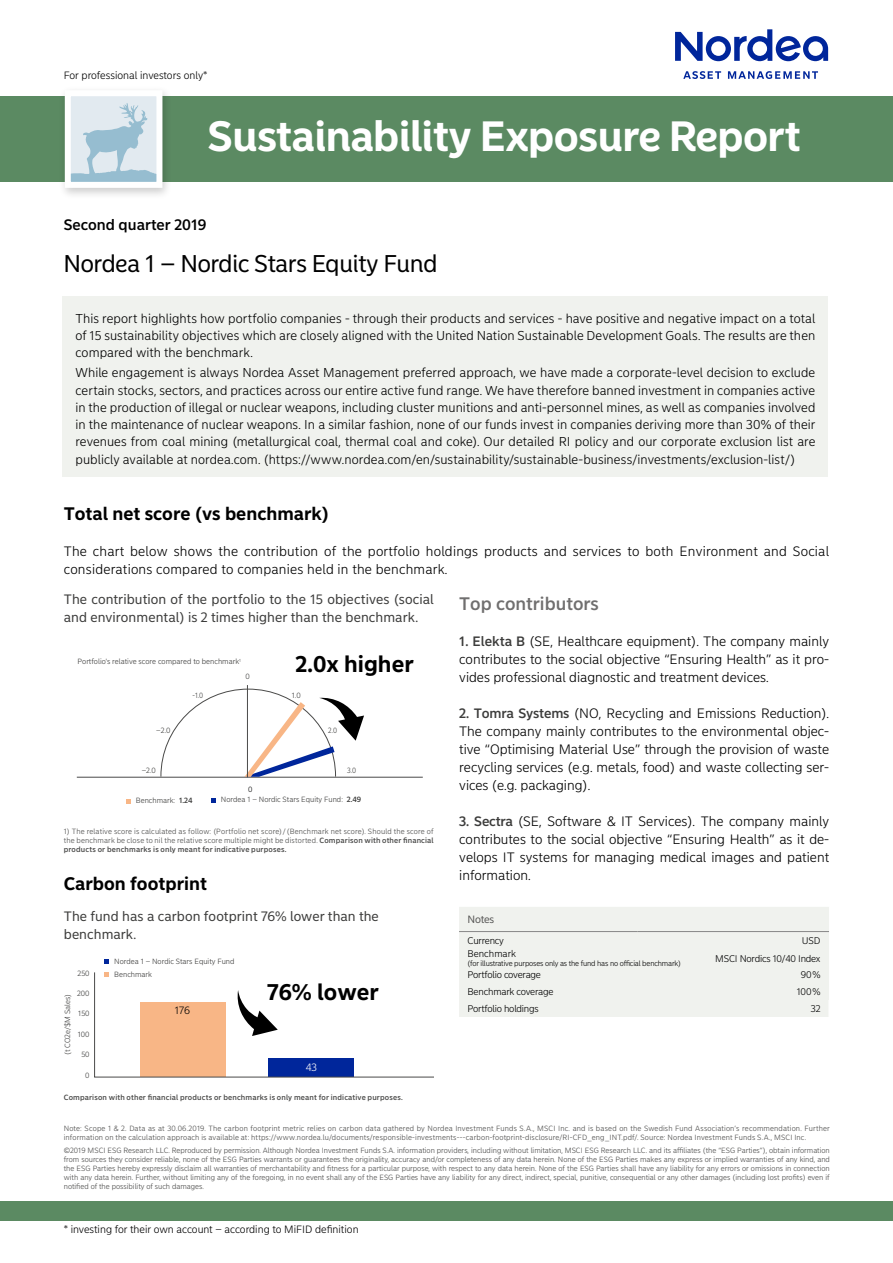
<style>
.page{position:relative;width:893px;height:1263px;background:#fff}
.page>*{position:absolute;margin:0;border:0;box-sizing:border-box;transform-origin:0 0}
.t1{font:700 42px "Nordea Sans Large";color:#fff}
.t2{font:24px "Nordea Sans Large";color:#000}
.t3{font:700 22.5px "Nordea Sans Small";color:#000}
.t4{font:700 18px "Nordea Sans Small";color:#000}
.t5{font:500 18px "Nordea Sans Small";color:#706f6f}
.t6{font:500 15px "Nordea Sans Small";color:#000}
.t7{font:300 13.5px/18px "Nordea Sans Small";letter-spacing:.015em;color:#000;text-align:justify}
.t8{font:13.5px/18px "Nordea Sans Small";letter-spacing:.005em;color:#3c3c3b}
.t9{font:300 12.75px/17.2px "Nordea Sans Small";letter-spacing:.005em;color:#000;text-align:justify}
.t10{font:300 10.5px "Nordea Sans Small";color:#000}
.t11{font:10.5px "Nordea Sans Small";letter-spacing:-.025em;color:#575756}
.t12{font:300 10.5px "Nordea Sans Small";color:#fff}
.t13{font:300 9.6px "Nordea Sans Small";letter-spacing:-.02em;color:#000}
.t14{font:300 9.6px "Nordea Sans Small";color:#000}
.t15{font:300 7.5px/9px "Nordea Sans Small";letter-spacing:.015em;color:#4a4a49;text-align:justify}
.t16{font:300 7.5px/12.6px "Nordea Sans Small";color:#3c3c3b}
.t17{font:500 7.5px "Nordea Sans Small";letter-spacing:.02em;color:#4a4a49}
.t18{font:300 7.5px "Nordea Sans Small";letter-spacing:-.02em;color:#000}
.t19{font:300 7.5px "Nordea Sans Small";color:#3c3c3b;scale:.92 1}
.s1{font-weight:500;color:#3c3c3b}
.s2{font-weight:500}
</style>
<div class="page">
<div style="left:0;top:97px;width:893px;height:85px;background:#5b8a62"></div>
<div style="left:0;top:1201px;width:893px;height:19px;background:#5b8a62"></div>
<svg style="left:675px;top:29px;width:153px;height:32px"></svg>
<svg style="left:683px;top:71px;width:38px;height:8px"></svg>
<svg style="left:728px;top:71px;width:90px;height:8px"></svg>
<div style="left:59px;top:86px;width:114px;height:113px;background:#000;opacity:.2"></div>
<div style="left:68px;top:93px;width:91px;height:92px;background:#e2eaf0"></div>
<svg style="left:72px;top:103px;width:83px;height:78px"></svg>
<div style="left:65px;top:90px;width:97px;height:98px;border:6px solid #fff"></div>
<div style="left:63px;top:296px;width:765px;height:180px;background:#f0f2ee"></div>
<div style="left:459px;top:907px;width:370px;height:110px;background:#f0f2ee"></div>
<hr style="left:459px;top:931px;width:179px;height:1px;background:#878787">
<hr style="left:638px;top:931px;width:191px;height:1px;background:#878787">
<svg style="left:105px;top:959px;width:4px;height:5px"></svg>
<svg style="left:94px;top:972px;width:340px;height:106px"></svg>
<svg style="left:126px;top:799px;width:5px;height:4px"></svg>
<svg style="left:211px;top:798px;width:5px;height:4px"></svg>
<hr style="left:247px;top:685px;width:1px;height:92px;background:#4a4a49">
<svg style="left:76px;top:688px;width:347px;height:90px"></svg>
<h3 class="t10" style="left:64px;top:69px;width:145px">For professional investors only*</h3>
<h1 class="t1" style="left:208px;top:111px;width:594px">Sustainability Exposure Report</h1>
<h3 class="t6" style="left:64px;top:216px;width:144px">Second quarter 2019</h3>
<h2 class="t2" style="left:64px;top:249px;width:375px">Nordea 1 – Nordic Stars Equity Fund</h2>
<p class="t9" style="left:75px;top:310px;width:741px">This report highlights how portfolio companies - through their products and services - have positive and negative impact on a total of 15 sustainability objectives which are closely aligned with the United Nation Sustainable Development Goals. The results are then compared with the benchmark.</p>
<p class="t9" style="left:75px;top:364px;width:741px">While engagement is always Nordea Asset Management preferred approach, we have made a corporate-level decision to exclude certain stocks, sectors, and practices across our entire active fund range. We have therefore banned investment in companies active in the production of illegal or nuclear weapons, including cluster munitions and anti-personnel mines, as well as companies involved in the maintenance of nuclear weapons. In a similar fashion, none of our funds invest in companies deriving more than 30% of their revenues from coal mining (metallurgical coal, thermal coal and coke). Our detailed RI policy and our corporate exclusion list are publicly available at nordea.com. (https://www.nordea.com/en/sustainability/sustainable-business/investments/exclusion-list/)</p>
<h3 class="t4" style="left:64px;top:502px;width:267px">Total net score (vs benchmark)</h3>
<h3 class="t7" style="left:64px;top:542px;width:767px">The chart below shows the contribution of the portfolio holdings products and services to both Environment and Social considerations compared to companies held in the benchmark.</h3>
<h3 class="t5" style="left:459px;top:592px;width:141px">Top contributors</h3>
<h3 class="t7" style="left:459px;top:632px;width:371px"><span class="s1">1. Elekta B</span> (SE, Healthcare equipment). The company mainly contributes to the social objective “Ensuring Health” as it pro&shy;vides professional diagnostic and treatment devices.</h3>
<p class="t7" style="left:459px;top:704px;width:371px"><span class="s1">2. Tomra Systems</span> (NO, Recycling and Emissions Reduction).<br>The company mainly contributes to the environmental objec&shy;tive “Optimising Material Use” through the provision of waste recycling services (e.g. metals, food) and waste collecting ser&shy;vices (e.g. packaging).</p>
<h3 class="t7" style="left:459px;top:812px;width:371px"><span class="s1">3. Sectra</span> (SE, Software &amp; IT Services). The company mainly contributes to the social objective “Ensuring Health” as it de&shy;velops IT systems for managing medical images and patient information.</h3>
<h3 class="t11" style="left:468px;top:913px;width:28px">Notes</h3>
<p class="t13" style="left:468px;top:935px;width:38px">Currency</p>
<p class="t13" style="left:802px;top:935px;width:20px">USD</p>
<p class="t14" style="left:468px;top:947px;width:50px">Benchmark</p>
<p class="t18" style="left:468px;top:958px;width:215px">(for illustrative purposes only as the fund has no official benchmark)</p>
<h3 class="t8" style="left:64px;top:590px;width:371px">The contribution of the portfolio to the 15 objectives (social and environmental) is 2 times higher than the benchmark.</h3>
<h3 class="t3" style="left:296px;top:650px;width:120px">2.0x higher</h3>
<p class="t16" style="left:78px;top:655px;width:165px">Portfolio's relative score compared to benchmark<sup>1</sup></p>
<p class="t16" style="left:245px;top:670px;width:6px">0</p>
<p class="t19" style="left:193px;top:690px;width:13px">-1.0</p>
<p class="t16" style="left:292px;top:689px;width:10px">1.0</p>
<p class="t16" style="left:156px;top:724px;width:16px">–2.0</p>
<p class="t19" style="left:328px;top:726px;width:11px">2.0</p>
<p class="t16" style="left:142px;top:764px;width:16px">–2.0</p>
<p class="t19" style="left:347px;top:766px;width:11px">3.0</p>
<p class="t18" style="left:248px;top:785px;width:6px">0</p>
<p class="t16" style="left:136px;top:794px;width:58px">Benchmark: <span class="s2">1.24</span></p>
<p class="t16" style="left:221px;top:793px;width:142px">Nordea 1 – Nordic Stars Equity Fund: <span class="s2">2.49</span></p>
<p class="t15" style="left:64px;top:827px;width:371px">1) The relative score is calculated as follow: (Portfolio net score)/(Benchmark net score). Should the score of the benchmark be close to nil the relative score multiple might be distorted. <span class="s2">Comparison with other financial products or benchmarks is only meant for indicative purposes.</span></p>
<h3 class="t4" style="left:64px;top:872px;width:145px">Carbon footprint</h3>
<h3 class="t8" style="left:64px;top:907px;width:317px">The fund has a carbon footprint 76% lower than the benchmark.</h3>
<p class="t13" style="left:715px;top:953px;width:107px">MSCI Nordics 10/40 Index</p>
<p class="t16" style="left:114px;top:955px;width:122px">Nordea 1 – Nordic Stars Equity Fund<br>Benchmark</p>
<p class="t16" style="left:78px;top:967px;width:14px">250</p>
<p class="t13" style="left:468px;top:969px;width:75px">Portfolio coverage</p>
<p class="t13" style="left:801px;top:969px;width:21px">90%</p>
<p class="t13" style="left:468px;top:986px;width:87px">Benchmark coverage</p>
<p class="t13" style="left:797px;top:986px;width:25px">100%</p>
<p class="t13" style="left:468px;top:1003px;width:73px">Portfolio holdings</p>
<p class="t13" style="left:811px;top:1003px;width:11px">32</p>
<h3 class="t3" style="left:267px;top:979px;width:113px">76% lower</h3>
<p class="t16" style="left:77px;top:987px;width:14px">200</p>
<p class="t16" style="left:61px;top:1055px;width:63px;rotate:-90deg">(t CO2e/$M Sales)</p>
<h3 class="t10" style="left:175px;top:1004px;width:17px">176</h3>
<p class="t16" style="left:78px;top:1007px;width:13px">150</p>
<p class="t16" style="left:78px;top:1028px;width:13px">100</p>
<p class="t16" style="left:81px;top:1048px;width:10px">50</p>
<p class="t16" style="left:85px;top:1069px;width:6px">0</p>
<h3 class="t12" style="left:306px;top:1061px;width:13px">43</h3>
<p class="t17" style="left:64px;top:1092px;width:341px">Comparison with other financial products or benchmarks is only meant for indicative purposes.</p>
<p class="t15" style="left:64px;top:1124px;width:768px">Note: Scope 1 &amp; 2. Data as at 30.06.2019. The carbon footprint metric relies on carbon data gathered by Nordea Investment Funds S.A., MSCI Inc. and is based on the Swedish Fund Association’s recommendation. Further information on the calculation approach is available at: https://www.nordea.lu/documents/responsible-investments---carbon-footprint-disclosure/RI-CFD_eng_INT.pdf/. Source: Nordea Investment Funds S.A., MSCI Inc.</p>
<p class="t15" style="left:64px;top:1146px;width:768px">©2019 MSCI ESG Research LLC. Reproduced by permission. Although Nordea Investment Funds S.A. information providers, including without limitation, MSCI ESG Research LLC. and its affiliates (the “ESG Parties”), obtain information from sources they consider reliable, none of the ESG Parties warrants or guarantees the originality, accuracy and/or completeness of any data herein. None of the ESG Parties makes any express or implied warranties of any kind, and the ESG Parties hereby expressly disclaim all warranties of merchantability and fitness for a particular purpose, with respect to any data herein. None of the ESG Parties shall have any liability for any errors or omissions in connection with any data herein. Further, without limiting any of the foregoing, in no event shall any of the ESG Parties have any liability for any direct, indirect, special, punitive, consequential or any other damages (including lost profits) even if notified of the possibility of such damages.</p>
<h3 class="t10" style="left:64px;top:1223px;width:296px">* investing for their own account – according to MiFID definition</h3>
</div>
